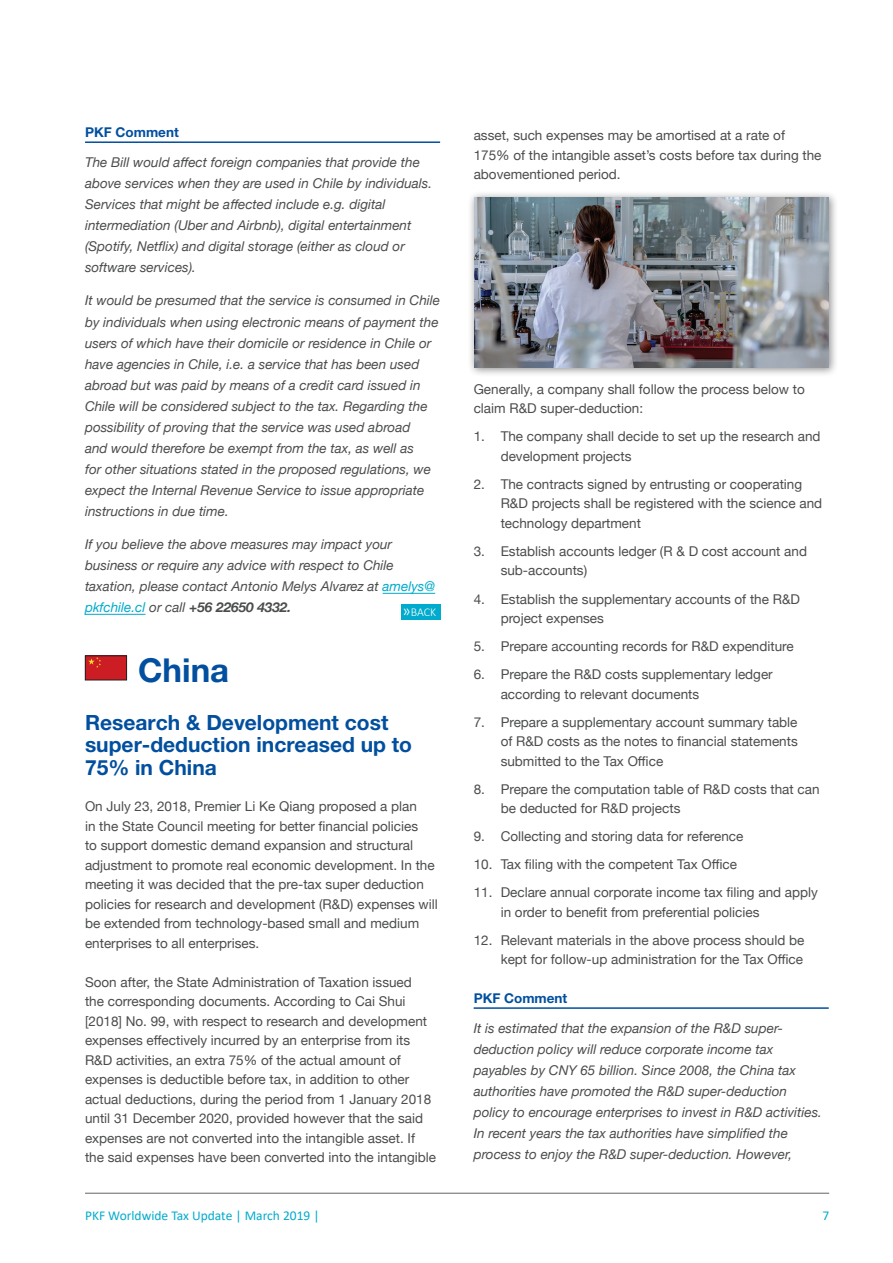
<style>
.page{position:relative;width:893px;height:1263px;background:#fff}
.page>*{position:absolute;margin:0;border:0;box-sizing:border-box;transform-origin:0 0}
.country{font:700 33px "Helvetica Neue LT Pro";color:#014f9e}
.topic{font:700 21px/22.5px "Helvetica Neue LT Pro";color:#014f9e}
.body{font:13.5px/19.5px "Helvetica Neue";color:#4b4c4d}
.italic{font:italic 13.5px/21px "Helvetica Neue";color:#4b4c4d}
.t1{font:13.5px "Calibri";color:#00abcd}
.PKF_comment{font:700 13.5px "Helvetica Neue LT Std";color:#014f9e}
.content_country{font:300 12px "Calibri";color:#fff}
.s1{color:#00abcd}
.s2{font-weight:700}
.s3{font-size:16.5px}
</style>
<div class="page">
<hr style="left:85px;top:1193px;width:744px;height:1px;background:#636366">
<hr style="left:85px;top:141px;width:355px;height:2px;background:#014f9e">
<hr style="left:383px;top:593px;width:52px;height:1px;background:#00abcd">
<hr style="left:85px;top:614px;width:61px;height:1px;background:#00abcd">
<hr style="left:474px;top:1007px;width:355px;height:2px;background:#014f9e">
<div style="left:467px;top:191px;width:372px;height:186px;background:#231f20;opacity:.5"></div>
<img style="left:474px;top:197px;width:355px;height:170px">
<div style="left:85px;top:656px;width:42px;height:24px;background:#cc1c24"></div>
<div style="left:85px;top:655px;width:42px;height:25px;border:1px solid #231f20"></div>
<svg style="left:88px;top:657px;width:13px;height:11px"></svg>
<div style="left:401px;top:604px;width:39px;height:16px;background:#00abcd"></div>
<p class="PKF_comment" style="left:85px;top:124px;width:95px">PKF Comment</p>
<p class="italic" style="left:85px;top:152px;width:349px">The Bill would affect foreign companies that provide the above services when they are used in Chile by individuals.<br>Services that might be affected include e.g. digital intermediation (Uber and Airbnb), digital entertainment (Spotify, Netflix) and digital storage (either as cloud or software services).</p>
<p class="italic" style="left:85px;top:291px;width:357px">It would be presumed that the service is consumed in Chile by individuals when using electronic means of payment the users of which have their domicile or residence in Chile or have agencies in Chile, i.e. a service that has been used abroad but was paid by means of a credit card issued in Chile will be considered subject to the tax. Regarding the possibility of proving that the service was used abroad<br>and would therefore be exempt from the tax, as well as<br>for other situations stated in the proposed regulations, we expect the Internal Revenue Service to issue appropriate instructions in due time.</p>
<p class="italic" style="left:85px;top:535px;width:352px">If you believe the above measures may impact your business or require any advice with respect to Chile taxation, please contact Antonio Melys Alvarez at <span class="s1">amelys@ pkfchile.cl</span> or call <span class="s2">+56 22650 4332.</span></p>
<p class="content_country" style="left:402px;top:605px;width:35px"><span class="s3">»</span>BACK</p>
<p class="country" style="left:138px;top:649px;width:93px">China</p>
<p class="topic" style="left:85px;top:710px;width:329px">Research &amp; Development cost super-deduction increased up to<br>75% in China</p>
<p class="body" style="left:85px;top:797px;width:354px">On July 23, 2018, Premier Li Ke Qiang proposed a plan<br>in the State Council meeting for better financial policies<br>to support domestic demand expansion and structural adjustment to promote real economic development. In the meeting it was decided that the pre-tax super deduction policies for research and development (R&amp;D) expenses will be extended from technology-based small and medium enterprises to all enterprises.</p>
<p class="body" style="left:85px;top:973px;width:353px">Soon after, the State Administration of Taxation issued<br>the corresponding documents. According to Cai Shui [2018] No. 99, with respect to research and development expenses effectively incurred by an enterprise from its R&amp;D activities, an extra 75% of the actual amount of expenses is deductible before tax, in addition to other actual deductions, during the period from 1 January 2018 until 31 December 2020, provided however that the said expenses are not converted into the intangible asset. If the said expenses have been converted into the intangible</p>
<p class="body" style="left:474px;top:127px;width:349px">asset, such expenses may be amortised at a rate of<br>175% of the intangible asset’s costs before tax during the abovementioned period.</p>
<p class="body" style="left:474px;top:380px;width:333px">Generally, a company shall follow the process below to claim R&amp;D super-deduction:</p>
<p class="body" style="left:501px;top:428px;width:321px;text-indent:-27px">1. The company shall decide to set up the research and development projects</p>
<p class="body" style="left:501px;top:475px;width:323px;text-indent:-27px">2. The contracts signed by entrusting or cooperating<br>R&amp;D projects shall be registered with the science and technology department</p>
<p class="body" style="left:501px;top:542px;width:308px;text-indent:-27px">3. Establish accounts ledger (R &amp; D cost account and sub-accounts)</p>
<p class="body" style="left:501px;top:590px;width:301px;text-indent:-27px">4. Establish the supplementary accounts of the R&amp;D project expenses</p>
<p class="body" style="left:474px;top:637px;width:322px">5. Prepare accounting records for R&amp;D expenditure</p>
<p class="body" style="left:501px;top:665px;width:274px;text-indent:-27px">6. Prepare the R&amp;D costs supplementary ledger according to relevant documents</p>
<p class="body" style="left:501px;top:713px;width:299px;text-align:justify;text-indent:-27px">7. Prepare a supplementary account summary table of R&amp;D costs as the notes to financial statements submitted to the Tax Office</p>
<p class="body" style="left:501px;top:780px;width:320px;text-indent:-27px">8. Prepare the computation table of R&amp;D costs that can be deducted for R&amp;D projects</p>
<p class="body" style="left:474px;top:827px;width:271px">9. Collecting and storing data for reference</p>
<p class="body" style="left:474px;top:855px;width:265px">10. Tax filing with the competent Tax Office</p>
<p class="body" style="left:501px;top:883px;width:319px;text-indent:-27px">11. Declare annual corporate income tax filing and apply in order to benefit from preferential policies</p>
<p class="body" style="left:474px;top:931px;width:332px;text-align:right">12. Relevant materials in the above process should be kept for follow-up administration for the Tax Office</p>
<p class="PKF_comment" style="left:474px;top:990px;width:95px">PKF Comment</p>
<p class="italic" style="left:474px;top:1018px;width:350px">It is estimated that the expansion of the R&amp;D super&shy;deduction policy will reduce corporate income tax payables by CNY 65 billion. Since 2008, the China tax authorities have promoted the R&amp;D super-deduction policy to encourage enterprises to invest in R&amp;D activities.<br>In recent years the tax authorities have simplified the process to enjoy the R&amp;D super-deduction. However,</p>
<p class="t1" style="left:85px;top:1206px;width:236px">PKF Worldwide Tax Update | March 2019 |</p>
<p class="t1" style="left:822px;top:1206px;width:8px">7</p>
</div>
